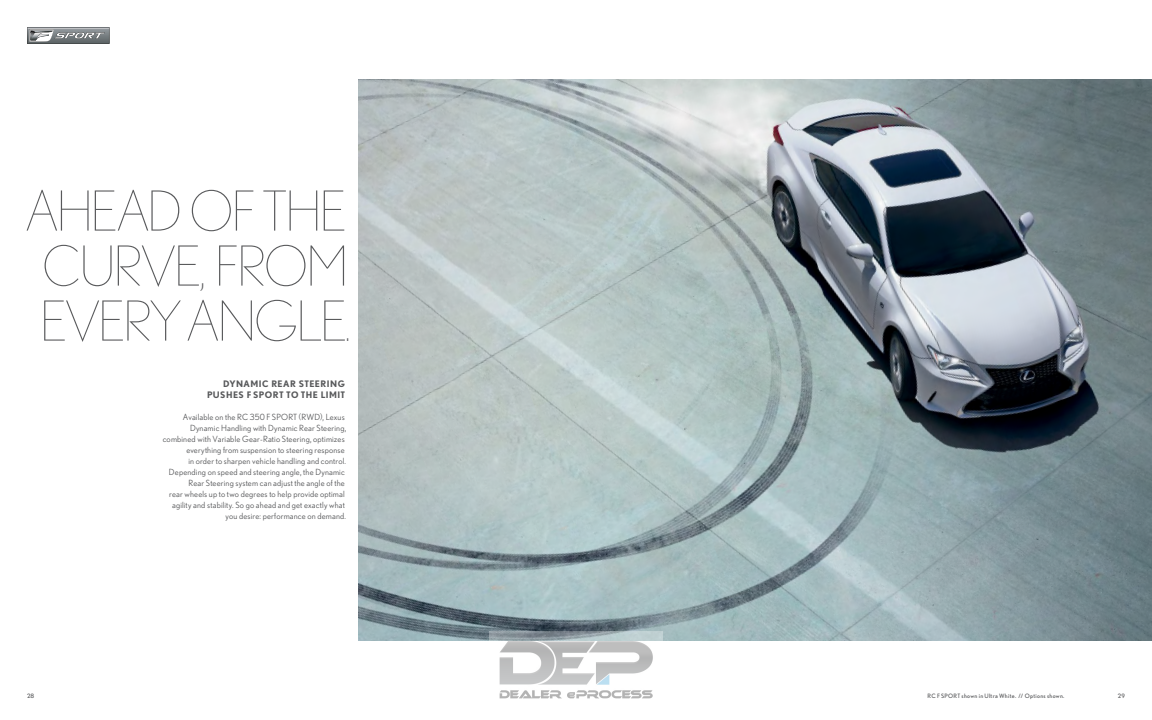
<style>
.page{position:relative;width:1152px;height:720px;background:#fff}
.page>*{position:absolute;margin:0;border:0;box-sizing:border-box;transform-origin:0 0}
._1b__Headlines-light{font:200 55px "Nobel";letter-spacing:-.045em;color:#58595b}
._1c__Caption_Headlin{font:700 9px/11px "Nobel";letter-spacing:.045em;color:#58595b;text-align:right}
._1d__Body_copy{font:8.5px/11px "Nobel";letter-spacing:.02em;color:#58595b;text-align:right}
._1e__Cutline{font:6px "Nobel";letter-spacing:.05em;color:#58595b}
.s1{font-size:33px}
.s2{font-size:8px}
</style>
<div class="page">
<img style="left:359px;top:79px;width:793px;height:562px">
<svg style="left:27px;top:27px;width:83px;height:17px"></svg>
<img style="left:490px;top:631px;width:172px;height:68px">
<p class="_1b__Headlines-light" style="left:25px;top:180px;width:323px">AHEAD OF THE</p>
<p class="_1b__Headlines-light" style="left:42px;top:235px;width:308px">CURVE<span class="s1">,</span> FROM</p>
<p class="_1b__Headlines-light" style="left:40px;top:290px;width:313px">EVERY ANGLE<span class="s1">.</span></p>
<p class="_1c__Caption_Headlin" style="left:207px;top:378px;width:140px">DYNAMIC REAR STEERING<br>PUSHES F SPORT TO THE LIMIT</p>
<p class="_1d__Body_copy" style="left:163px;top:411px;width:185px">Available on the RC 350 F SPORT <span class="s2">(</span>RWD<span class="s2">)</span>, Lexus Dynamic Handling with Dynamic Rear Steering, combined with Variable Gear-Ratio Steering, optimizes everything from suspension to steering response<br>in order to sharpen vehicle handling and control.<br>Depending on speed and steering angle, the Dynamic Rear Steering system can adjust the angle of the<br>rear wheels up to two degrees to help provide optimal agility and stability. So go ahead and get exactly what you desire: performance on demand.</p>
<p class="_1e__Cutline" style="left:27px;top:692px;width:9px">28</p>
<p class="_1e__Cutline" style="left:928px;top:692px;width:138px">RC F SPORT shown in Ultra White. // Options shown.</p>
<p class="_1e__Cutline" style="left:1118px;top:692px;width:9px">29</p>
</div>
